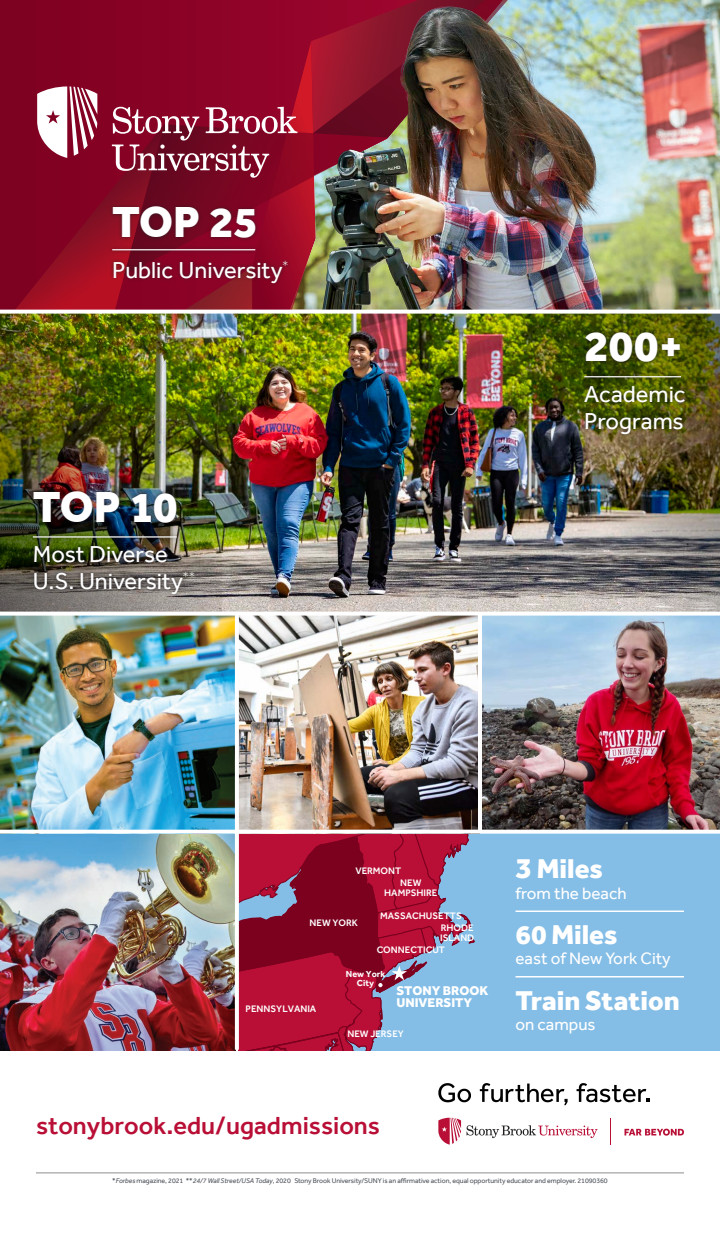
<style>
.page{position:relative;width:720px;height:1260px;background:#fff}
.page>*{position:absolute;margin:0;border:0;box-sizing:border-box;transform-origin:0 0}
.t1{font:800 44.6px "Effra";letter-spacing:-.015em;color:#fff}
.t2{font:800 28px "Effra";color:#fff}
.t3{font:500 25.4px "Effra";color:#b90f36}
.t4{font:23.7px/26.8px "Effra";color:#fff}
.t5{font:17px "Effra";color:#fff}
.t6{font:800 13.1px/12.2px "Effra";color:#fff}
.t7{font:500 9.8px/9.8px "Effra";color:#fff}
.t8{font:700 9.1px/9.1px "Effra";color:#fff;text-align:center}
.t9{font:7px "Effra";letter-spacing:-.005em;color:#4c5159}
.s1{font-size:30px}
.s2{font-style:italic}
</style>
<div class="page">
<img style="left:222px;top:314px;width:222px;height:298px">
<img style="left:0;top:314px;width:222px;height:298px">
<img style="left:444px;top:314px;width:276px;height:298px">
<div style="left:239px;top:832px;width:481px;height:218px;background:#84bde6"></div>
<svg style="left:239px;top:834px;width:279px;height:216px"></svg>
<hr style="left:516px;top:911px;width:168px;height:1px;background:#fff">
<hr style="left:516px;top:976px;width:168px;height:2px;background:#fff">
<svg style="left:625px;top:1129px;width:59px;height:7px"></svg>
<svg style="left:610px;top:1118px;width:1px;height:27px"></svg>
<svg style="left:438px;top:1083px;width:33px;height:19px"></svg>
<svg style="left:480px;top:1083px;width:88px;height:22px"></svg>
<svg style="left:577px;top:1083px;width:72px;height:19px"></svg>
<svg style="left:467px;top:1125px;width:131px;height:13px"></svg>
<svg style="left:438px;top:1117px;width:23px;height:28px"></svg>
<div style="left:29px;top:487px;width:169px;height:111px;background:#231f20;opacity:.7"></div>
<hr style="left:33px;top:536px;width:144px;height:2px;background:#fff">
<div style="left:581px;top:329px;width:108px;height:109px;background:#231f20;opacity:.7"></div>
<hr style="left:584px;top:376px;width:97px;height:1px;background:#fff">
<img style="left:0;top:834px;width:235px;height:216px">
<img style="left:239px;top:616px;width:239px;height:214px">
<img style="left:0;top:616px;width:235px;height:214px">
<img style="left:482px;top:616px;width:238px;height:214px">
<hr style="left:36px;top:1173px;width:648px;height:1px;background:#8d8e8f">
<img style="left:624px;top:0;width:96px;height:310px">
<svg style="left:0;top:0;width:289px;height:310px"></svg>
<div style="left:109px;top:203px;width:182px;height:84px;background:#231f20;opacity:.7"></div>
<hr style="left:112px;top:249px;width:143px;height:1px;background:#fff">
<img style="left:289px;top:0;width:335px;height:310px">
<svg style="left:0;top:615px;width:720px;height:1px"></svg>
<svg style="left:0;top:832px;width:720px;height:2px"></svg>
<hr style="left:478px;top:614px;width:4px;height:218px;background:#fff">
<hr style="left:235px;top:614px;width:4px;height:436px;background:#fff">
<svg style="left:0;top:313px;width:720px;height:1px"></svg>
<p class="t1" style="left:112px;top:195px;width:148px">TOP 25</p>
<p class="t4" style="left:112px;top:256px;width:178px">Public University<sup>*</sup></p>
<p class="t1" style="left:33px;top:479px;width:147px">TOP 10</p>
<p class="t4" style="left:33px;top:540px;width:164px">Most Diverse<br>U.S. University<sup>**</sup></p>
<p class="t1" style="left:584px;top:319px;width:101px">200+</p>
<p class="t4" style="left:584px;top:380px;width:103px">Academic<br>Programs</p>
<p class="t7" style="left:355px;top:866px;width:47px">VERMONT</p>
<p class="t7" style="left:310px;top:918px;width:50px">NEW YORK</p>
<p class="t7" style="left:384px;top:878px;width:55px;text-align:center">NEW<br>HAMPSHIRE</p>
<p class="t7" style="left:380px;top:911px;width:83px">MASSACHUSETTS</p>
<p class="t7" style="left:440px;top:923px;width:36px">RHODE<br>ISLAND</p>
<p class="t7" style="left:377px;top:944px;width:70px">CONNECTICUT</p>
<p class="t7" style="left:246px;top:1004px;width:72px">PENNSYLVANIA</p>
<p class="t8" style="left:346px;top:970px;width:41px">New York<br>City</p>
<p class="t6" style="left:396px;top:984px;width:94px">STONY BROOK<br>UNIVERSITY</p>
<p class="t7" style="left:347px;top:1029px;width:58px">NEW JERSEY</p>
<p class="t2" style="left:516px;top:851px;width:89px"><span class="s1">3</span> Miles</p>
<p class="t5" style="left:516px;top:883px;width:113px">from the beach</p>
<p class="t2" style="left:516px;top:917px;width:104px">60 Miles</p>
<p class="t5" style="left:516px;top:949px;width:157px">east of New York City</p>
<p class="t2" style="left:516px;top:983px;width:166px">Train Station</p>
<p class="t5" style="left:516px;top:1014px;width:82px">on campus</p>
<p class="t3" style="left:36px;top:1111px;width:346px">stonybrook.edu/ugadmissions</p>
<p class="t9" style="left:112px;top:1176px;width:497px">*<span class="s2">Forbes</span> magazine, 2021 **<span class="s2">24/7 Wall Street/USA Today</span>, 2020 Stony Brook University/SUNY is an affirmative action, equal opportunity educator and employer. 21090360</p>
</div>
